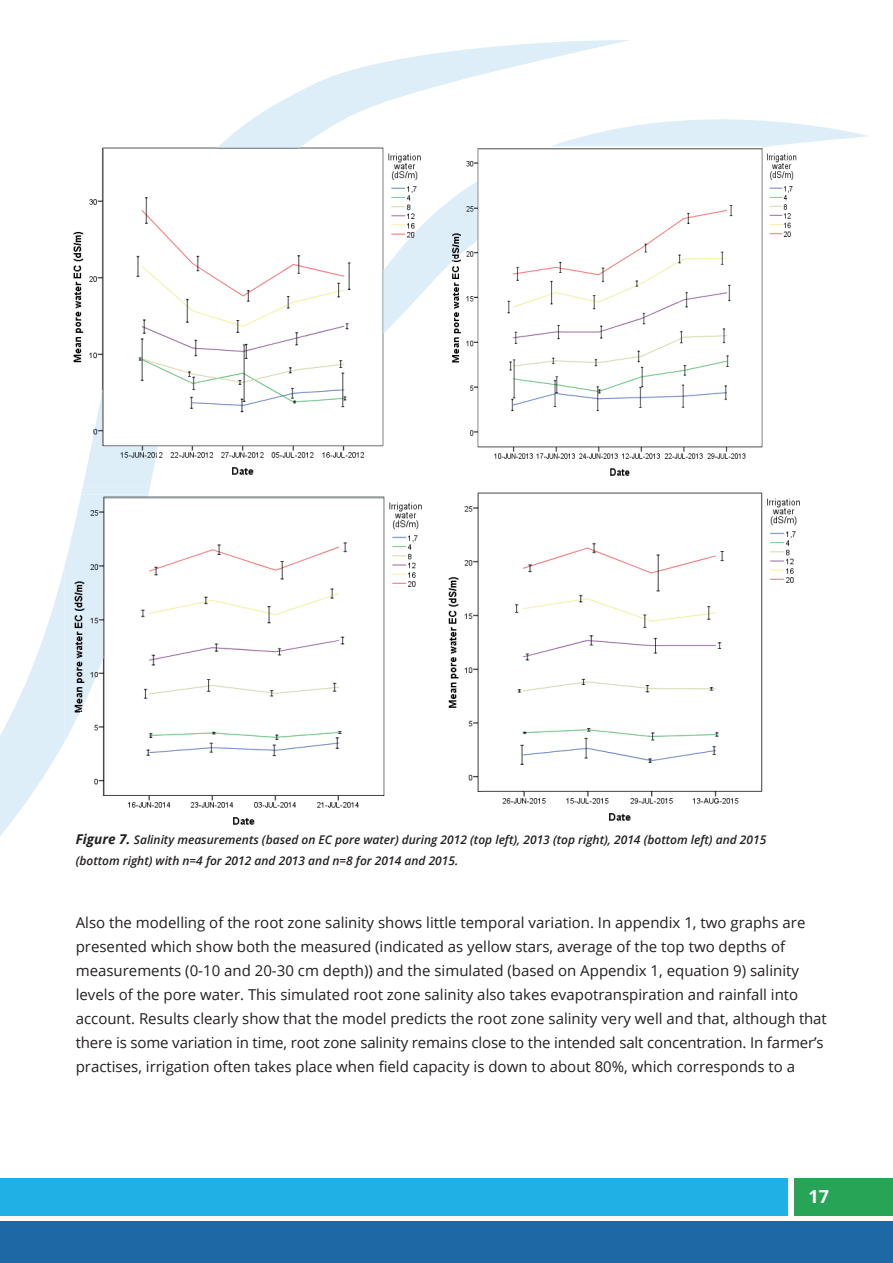
<style>
.page{position:relative;width:893px;height:1263px;background:#fff}
.page>*{position:absolute;margin:0;border:0;box-sizing:border-box;transform-origin:0 0}
.t1{font:700 18px "Open Sans";color:#fff}
.t2{font:15px/24px "Open Sans";color:#231f20}
.t3{font:italic 600 12px/21px "Open Sans";color:#231f20}
.s1{font-weight:700;font-size:13.5px}
</style>
<div class="page">
<svg style="left:220px;top:40px;width:648px;height:105px"></svg>
<svg style="left:0;top:486px;width:150px;height:350px"></svg>
<div style="left:795px;top:1178px;width:98px;height:37px;background:#28a456"></div>
<div style="left:0;top:1178px;width:788px;height:37px;background:#1fb0e6"></div>
<div style="left:0;top:1222px;width:893px;height:41px;background:#1e68a6"></div>
<img style="left:73px;top:147px;width:348px;height:328px">
<img style="left:383px;top:207px;width:59px;height:127px">
<img style="left:216px;top:145px;width:87px;height:4px">
<img style="left:83px;top:389px;width:75px;height:97px">
<img style="left:103px;top:149px;width:280px;height:297px">
<img style="left:452px;top:153px;width:345px;height:323px">
<img style="left:442px;top:145px;width:336px;height:127px">
<img style="left:478px;top:147px;width:284px;height:299px">
<img style="left:64px;top:494px;width:358px;height:342px">
<img style="left:64px;top:494px;width:84px;height:248px">
<img style="left:104px;top:498px;width:280px;height:297px">
<img style="left:448px;top:492px;width:352px;height:329px">
<img style="left:483px;top:495px;width:279px;height:297px">
<p class="t3" style="left:76px;top:828px;width:692px"><span class="s1">Figure 7.</span> Salinity measurements (based on EC pore water) during 2012 (top left), 2013 (top right), 2014 (bottom left) and 2015 (bottom right) with n=4 for 2012 and 2013 and n=8 for 2014 and 2015.</p>
<p class="t2" style="left:76px;top:910px;width:752px">Also the modelling of the root zone salinity shows little temporal variation. In appendix 1, two graphs are presented which show both the measured (indicated as yellow stars, average of the top two depths of measurements (0-10 and 20-30 cm depth)) and the simulated (based on Appendix 1, equation 9) salinity levels of the pore water. This simulated root zone salinity also takes evapotranspiration and rainfall into account. Results clearly show that the model predicts the root zone salinity very well and that, although that there is some variation in time, root zone salinity remains close to the intended salt concentration. In farmer’s practises, irrigation often takes place when field capacity is down to about 80%, which corresponds to a</p>
<p class="t1" style="left:809px;top:1183px;width:22px">17</p>
</div>
